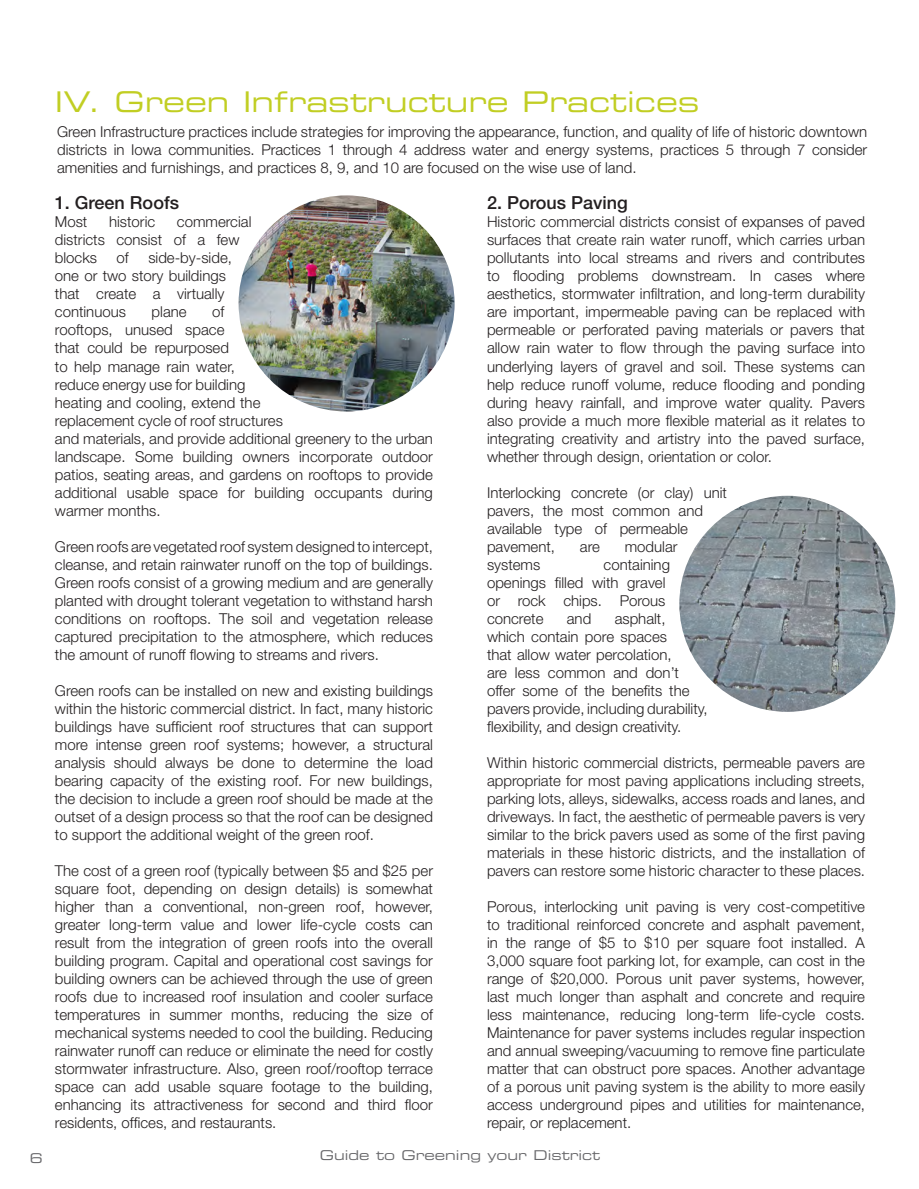
<style>
.page{position:relative;width:919px;height:1189px;background:#fff}
.page>*{position:absolute;margin:0;border:0;box-sizing:border-box;transform-origin:0 0}
.t1{font:28.5px "Eurostile Extended Two";color:#c1ce23}
.t2{font:500 18px "Helvetica Neue";color:#231f20}
.t3{font:300 15px/18px "Helvetica Neue";color:#231f20;text-align:justify}
.t4{font:13.5px "Eurostile Extended Two";color:#69696c}
</style>
<div class="page">
<img style="left:239px;top:195px;width:216px;height:216px;border-radius:108px">
<img style="left:679px;top:496px;width:216px;height:216px;border-radius:108px">
<h1 class="t1" style="left:55px;top:82px;width:646px">IV. Green Infrastructure Practices</h1>
<p class="t3" style="left:57px;top:123px;width:812px">Green Infrastructure practices include strategies for improving the appearance, function, and quality of life of historic downtown districts in Iowa communities. Practices 1 through 4 address water and energy systems, practices 5 through 7 consider amenities and furnishings, and practices 8, 9, and 10 are focused on the wise use of land.</p>
<p class="t2" style="left:55px;top:192px;width:126px">1. Green Roofs</p>
<p class="t3" style="left:55px;top:213px;width:34px">Most</p>
<p class="t3" style="left:109px;top:213px;width:48px">historic</p>
<p class="t3" style="left:55px;top:213px;width:198px;text-align:left;text-indent:122px">commercial districts consist of a few blocks</p>
<p class="t3" style="left:55px;top:249px;width:178px;text-align:left;text-indent:93px">side-by-side, one or two story buildings that create a virtually continuous</p>
<p class="t3" style="left:117px;top:249px;width:14px">of</p>
<p class="t3" style="left:55px;top:303px;width:380px;text-align:left;text-indent:157px">of<br>rooftops, unused space<br>that could be repurposed<br>to help manage rain water,<br>reduce energy use for building<br>heating and cooling, extend the<br>replacement cycle of roof structures<br>and materials, and provide additional greenery to the urban landscape. Some building owners incorporate outdoor patios, seating areas, and gardens on rooftops to provide additional usable space for building occupants during warmer months.</p>
<p class="t3" style="left:55px;top:537px;width:380px">Green roofs are vegetated roof system designed to intercept, cleanse, and retain rainwater runoff on the top of buildings.<br>Green roofs consist of a growing medium and are generally planted with drought tolerant vegetation to withstand harsh conditions on rooftops. The soil and vegetation release captured precipitation to the atmosphere, which reduces the amount of runoff flowing to streams and rivers.</p>
<p class="t3" style="left:55px;top:681px;width:380px">Green roofs can be installed on new and existing buildings within the historic commercial district. In fact, many historic buildings have sufficient roof structures that can support more intense green roof systems; however, a structural analysis should always be done to determine the load bearing capacity of the existing roof. For new buildings, the decision to include a green roof should be made at the outset of a design process so that the roof can be designed to support the additional weight of the green roof.</p>
<p class="t3" style="left:55px;top:861px;width:380px">The cost of a green roof (typically between $5 and $25 per square foot, depending on design details) is somewhat higher than a conventional, non-green roof, however, greater long-term value and lower life-cycle costs can result from the integration of green roofs into the overall building program. Capital and operational cost savings for building owners can be achieved through the use of green roofs due to increased roof insulation and cooler surface temperatures in summer months, reducing the size of mechanical systems needed to cool the building. Reducing rainwater runoff can reduce or eliminate the need for costly stormwater infrastructure. Also, green roof/rooftop terrace space can add usable square footage to the building, enhancing its attractiveness for second and third floor residents, offices, and restaurants.</p>
<p class="t3" style="left:152px;top:303px;width:37px">plane</p>
<p class="t2" style="left:487px;top:192px;width:142px">2. Porous Paving</p>
<p class="t3" style="left:487px;top:213px;width:380px">Historic commercial districts consist of expanses of paved surfaces that create rain water runoff, which carries urban pollutants into local streams and rivers and contributes to flooding problems downstream. In cases where aesthetics, stormwater infiltration, and long-term durability are important, impermeable paving can be replaced with permeable or perforated paving materials or pavers that allow rain water to flow through the paving surface into underlying layers of gravel and soil. These systems can help reduce runoff volume, reduce flooding and ponding during heavy rainfall, and improve water quality. Pavers also provide a much more flexible material as it relates to integrating creativity and artistry into the paved surface, whether through design, orientation or color.</p>
<p class="t3" style="left:487px;top:483px;width:241px;text-align:left">Interlocking concrete (or clay) unit pavers, the most common and available type of permeable pavement,</p>
<p class="t3" style="left:580px;top:537px;width:22px">are</p>
<p class="t3" style="left:625px;top:537px;width:54px">modular</p>
<p class="t3" style="left:487px;top:555px;width:184px;text-align:left;text-indent:117px">containing openings filled with gravel or rock chips. Porous concrete</p>
<p class="t3" style="left:487px;top:555px;width:55px">systems</p>
<p class="t3" style="left:487px;top:609px;width:222px;text-align:left;text-indent:128px">asphalt,<br>which contain pore spaces<br>that allow water percolation,<br>are less common and don’t offer some of the benefits the pavers provide, including durability, flexibility, and design creativity.</p>
<p class="t3" style="left:487px;top:753px;width:380px">Within historic commercial districts, permeable pavers are appropriate for most paving applications including streets, parking lots, alleys, sidewalks, access roads and lanes, and driveways. In fact, the aesthetic of permeable pavers is very similar to the brick pavers used as some of the first paving materials in these historic districts, and the installation of pavers can restore some historic character to these places.</p>
<p class="t3" style="left:487px;top:897px;width:380px">Porous, interlocking unit paving is very cost-competitive to traditional reinforced concrete and asphalt pavement, in the range of $5 to $10 per square foot installed. A 3,000 square foot parking lot, for example, can cost in the range of $20,000. Porous unit paver systems, however, last much longer than asphalt and concrete and require less maintenance, reducing long-term life-cycle costs.<br>Maintenance for paver systems includes regular inspection and annual sweeping/vacuuming to remove fine particulate matter that can obstruct pore spaces. Another advantage of a porous unit paving system is the ability to more easily access underground pipes and utilities for maintenance, repair, or replacement.</p>
<p class="t3" style="left:567px;top:609px;width:26px">and</p>
<p class="t4" style="left:30px;top:1148px;width:15px">6</p>
<p class="t4" style="left:320px;top:1145px;width:282px">Guide to Greening your District</p>
</div>
